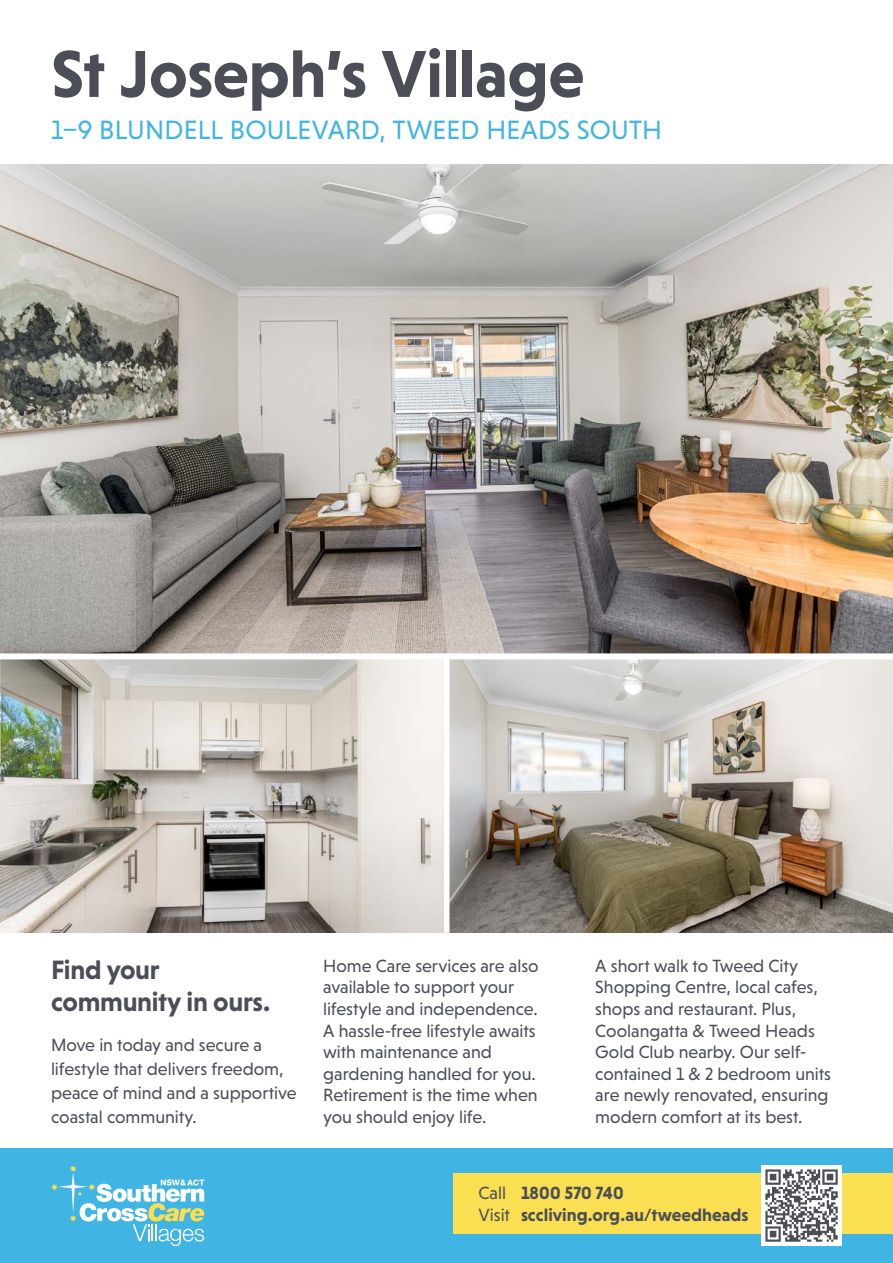
<style>
.page{position:relative;width:893px;height:1263px;background:#fff}
.page>*{position:absolute;margin:0;border:0;box-sizing:border-box;transform-origin:0 0}
.t1{font:700 67.5px "Niveau Grotesk";letter-spacing:-.01em;color:#4b4e57}
.t2{font:27px "Niveau Grotesk";letter-spacing:.005em;color:#40b4e2}
.t3{font:700 27px/32.4px "Niveau Grotesk";letter-spacing:-.01em;color:#4b4e57}
.t4{font:18px/21.6px "Niveau Grotesk";color:#4b4e57}
.t5{font:700 18px/22.2px "Niveau Grotesk";color:#4b4e57}
.s1{font-weight:400}
</style>
<div class="page">
<div style="left:0;top:1148px;width:893px;height:115px;background:#40b4e2"></div>
<div style="left:453px;top:1173px;width:440px;height:60px;background:#fadf52"></div>
<svg style="left:51px;top:1165px;width:153px;height:81px"></svg>
<div style="left:761px;top:1165px;width:81px;height:81px;background:#fff"></div>
<svg style="left:765px;top:1169px;width:73px;height:73px"></svg>
<img style="left:0;top:164px;width:893px;height:769px">
<div style="left:0;top:653px;width:893px;height:6px;background:#fff"></div>
<div style="left:443px;top:656px;width:6px;height:277px;background:#fff"></div>
<h1 class="t1" style="left:51px;top:35px;width:535px">St Joseph’s Village</h1>
<h2 class="t2" style="left:51px;top:114px;width:613px">1–9 BLUNDELL BOULEVARD, TWEED HEADS SOUTH</h2>
<h2 class="t3" style="left:51px;top:953px;width:221px">Find your community in ours.</h2>
<p class="t4" style="left:323px;top:955px;width:217px">Home Care services are also available to support your lifestyle and independence.<br>A hassle-free lifestyle awaits with maintenance and gardening handled for you.<br>Retirement is the time when you should enjoy life.</p>
<p class="t4" style="left:595px;top:955px;width:237px">A short walk to Tweed City<br>Shopping Centre, local cafes, shops and restaurant. Plus,<br>Coolangatta &amp; Tweed Heads<br>Gold Club nearby. Our self&shy;contained 1 &amp; 2 bedroom units are newly renovated, ensuring modern comfort at its best.</p>
<p class="t4" style="left:51px;top:1033px;width:247px;line-height:24px">Move in today and secure a lifestyle that delivers freedom, peace of mind and a supportive coastal community.</p>
<p class="t5" style="left:478px;top:1181px;width:272px"><span class="s1">Call</span> 1800 570 740<br><span class="s1">Visit</span> sccliving.org.au/tweedheads</p>
</div>
